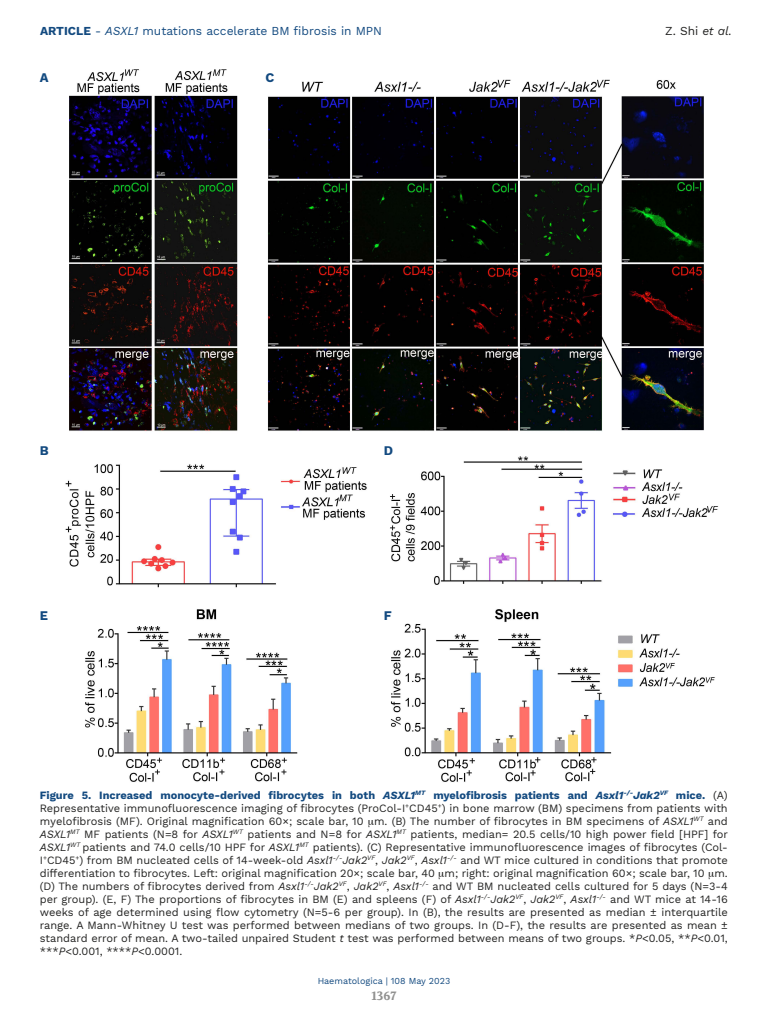
<style>
.page{position:relative;width:768px;height:1024px;background:#fff}
.page>*{position:absolute;margin:0;border:0;box-sizing:border-box;transform-origin:0 0}
.t1{font:700 13px "Work Sans";color:#134a80}
.t2{font:12px "Work Sans";color:#134a80}
.t3{font:12px "Work Sans";color:#222221}
.t4{font:700 12px "Volkhov";color:#919190}
.t5{font:11px/13px "Work Sans";color:#222221;text-align:justify}
.t6{font:9px "Work Sans";color:#134a80}
.s1{font-weight:700}
.s2{font-style:italic}
.s3{font-weight:700;color:#134a80}
.s4{font-weight:700;font-style:italic;color:#134a80}
</style>
<div class="page">
<img style="left:65px;top:69px;width:653px;height:713px">
<p class="t2" style="left:40px;top:24px;width:344px"><span class="s1">ARTICLE</span> - <span class="s2">ASXL1</span> mutations accelerate BM fibrosis in MPN</p>
<p class="t3" style="left:665px;top:24px;width:68px">Z. Shi <span class="s2">et al.</span></p>
<p class="t1" style="left:40px;top:70px;width:10px">A</p>
<p class="t1" style="left:40px;top:443px;width:10px">B</p>
<p class="t1" style="left:265px;top:70px;width:10px">C</p>
<p class="t1" style="left:384px;top:443px;width:11px">D</p>
<p class="t1" style="left:40px;top:608px;width:10px">E</p>
<p class="t1" style="left:384px;top:608px;width:9px">F</p>
<p class="t5" style="left:40px;top:789px;width:690px"><span class="s3">Figure 5. Increased monocyte-derived fibrocytes in both</span> <span class="s4">ASXL1</span><sup>MT</sup> <span class="s3">myelofibrosis patients and</span> <span class="s4">Asxl1</span><sup>-/-</sup><span class="s4">Jak2</span><sup>VF</sup> <span class="s3">mice.</span> (A)<br>Representative immunofluorescence imaging of fibrocytes (ProCol-I<sup>+</sup>CD45<sup>+</sup>) in bone marrow (BM) specimens from patients with myelofibrosis (MF). Original magnification 60×; scale bar, 10 m. (B) The number of fibrocytes in BM specimens of <span class="s2">ASXL1</span><sup>WT</sup> and <span class="s2">ASXL1</span><sup>MT</sup> MF patients (N=8 for <span class="s2">ASXL1</span><sup>WT</sup> patients and N=8 for <span class="s2">ASXL1</span><sup>MT</sup> patients, median= 20.5 cells/10 high power field [HPF] for <span class="s2">ASXL1</span><sup>WT</sup> patients and 74.0 cells/10 HPF for <span class="s2">ASXL1</span><sup>MT</sup> patients). (C) Representative immunofluorescence images of fibrocytes (Col-I<sup>+</sup>CD45<sup>+</sup>) from BM nucleated cells of 14-week-old <span class="s2">Asxl1</span><sup>-/-</sup><span class="s2">Jak2</span><sup>VF</sup>, <span class="s2">Jak2</span><sup>VF</sup>, <span class="s2">Asxl1</span><sup>-/-</sup> and WT mice cultured in conditions that promote differentiation to fibrocytes. Left: original magnification 20×; scale bar, 40 m; right: original magnification 60×; scale bar, 10 m. (D) The numbers of fibrocytes derived from <span class="s2">Asxl1</span><sup>-/-</sup><span class="s2">Jak2</span><sup>VF</sup>, <span class="s2">Jak2</span><sup>VF</sup>, <span class="s2">Asxl1</span><sup>-/-</sup> and WT BM nucleated cells cultured for 5 days (N=3-4 per group). (E, F) The proportions of fibrocytes in BM (E) and spleens (F) of <span class="s2">Asxl1</span><sup>-/-</sup><span class="s2">Jak2</span><sup>VF</sup>, <span class="s2">Jak2</span><sup>VF</sup>, <span class="s2">Asxl1</span><sup>-/-</sup> and WT mice at 14-16 weeks of age determined using flow cytometry (N=5-6 per group). In (B), the results are presented as median ± interquartile range. A Mann-Whitney U test was performed between medians of two groups. In (D-F), the results are presented as mean ± standard error of mean. A two-tailed unpaired Student <span class="s2">t</span> test was performed between means of two groups. *<span class="s2">P</span>&lt;0.05, **<span class="s2">P</span>&lt;0.01, ***<span class="s2">P</span>&lt;0.001, ****<span class="s2">P</span>&lt;0.0001.</p>
<p class="t6" style="left:318px;top:976px;width:134px">Haematologica | 108 May 2023</p>
<p class="t4" style="left:372px;top:988px;width:26px">1367</p>
</div>
